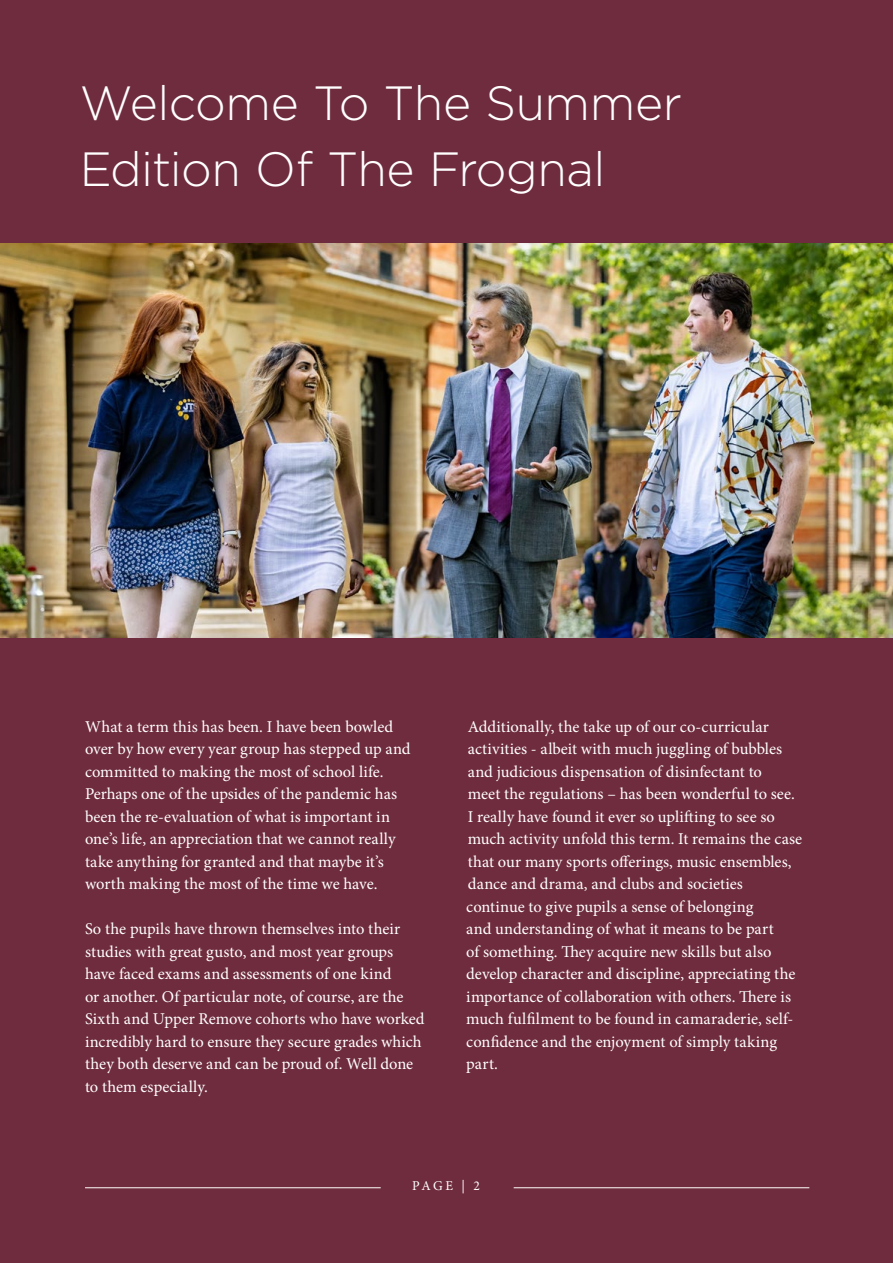
<style>
.page{position:relative;width:893px;height:1263px;background:#6f2c3e}
.page>*{position:absolute;margin:0;border:0;box-sizing:border-box;transform-origin:0 0}
.t1{font:300 48px/66px "Gotham";letter-spacing:-.01em;color:#fff}
.t2{font:16.5px/22.5px "Minion Pro";color:#fff}
.t3{font:13.5px "Minion Pro";color:#fff}
</style>
<div class="page">
<hr style="left:514px;top:1187px;width:295px;height:1px;background:#fff">
<hr style="left:85px;top:1187px;width:296px;height:1px;background:#fff">
<img style="left:0;top:244px;width:893px;height:394px">
<h1 class="t1" style="left:80px;top:69px;width:604px">Welcome To The Summer<br>Edition Of The Frognal</h1>
<p class="t2" style="left:85px;top:715px;width:327px">What a term this has been. I have been bowled over by how every year group has stepped up and committed to making the most of school life.<br>Perhaps one of the upsides of the pandemic has been the re-evaluation of what is important in one’s life, an appreciation that we cannot really take anything for granted and that maybe it’s worth making the most of the time we have.</p>
<p class="t2" style="left:85px;top:918px;width:341px">So the pupils have thrown themselves into their studies with great gusto, and most year groups have faced exams and assessments of one kind<br>or another. Of particular note, of course, are the Sixth and Upper Remove cohorts who have worked incredibly hard to ensure they secure grades which they both deserve and can be proud of. Well done to them especially.</p>
<p class="t2" style="left:466px;top:715px;width:337px">Additionally, the take up of our co-curricular activities - albeit with much juggling of bubbles and judicious dispensation of disinfectant to<br>meet the regulations – has been wonderful to see.<br>I really have found it ever so uplifting to see so much activity unfold this term. It remains the case that our many sports offerings, music ensembles, dance and drama, and clubs and societies continue to give pupils a sense of belonging<br>and understanding of what it means to be part<br>of something. They acquire new skills but also develop character and discipline, appreciating the importance of collaboration with others. There is much fulfilment to be found in camaraderie, self&shy;confidence and the enjoyment of simply taking part.</p>
<p class="t3" style="left:412px;top:1177px;width:69px">PAGE | 2</p>
</div>
